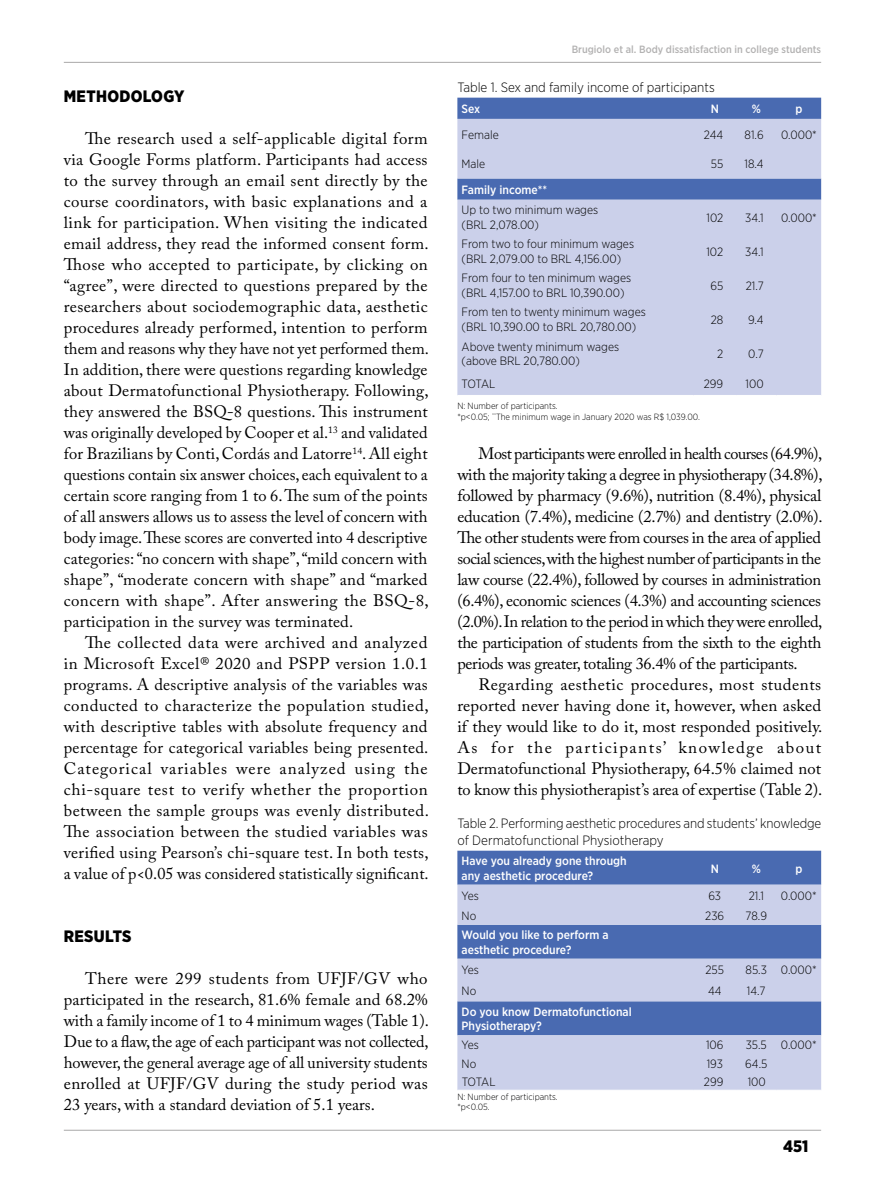
<style>
.page{position:relative;width:885px;height:1187px;background:#fff}
.page>*{position:absolute;margin:0;border:0;box-sizing:border-box;transform-origin:0 0}
.t1{font:16.5px/21px "Adobe Caslon Pro";color:#000;text-align:justify}
.t2{font:900 16.5px "Gotham Narrow";letter-spacing:.02em;color:#000}
.t3{font:300 13.5px/16.2px "Gotham Narrow";letter-spacing:-.005em;color:#000}
.t4{font:300 12px/14.4px "Gotham Narrow";color:#000}
.t5{font:500 12px/14.4px "Gotham Narrow";color:#fff}
.t6{font:500 10.5px "Gotham Narrow";color:#b3b2b2}
.t7{font:300 9px/10.8px "Gotham Narrow";color:#000}
</style>
<div class="page">
<hr style="left:64px;top:62px;width:757px;height:1px;background:#b3b2b2">
<hr style="left:64px;top:1129px;width:757px;height:1px;background:#b3b2b2">
<div style="left:457px;top:98px;width:364px;height:21px;background:#496ab1"></div>
<svg style="left:457px;top:119px;width:364px;height:276px;background:#c1c8e5"></svg>
<div style="left:457px;top:850px;width:364px;height:34px;background:#496ab1"></div>
<svg style="left:457px;top:884px;width:364px;height:205px;background:#a0aed7"></svg>
<p class="t2" style="left:64px;top:85px;width:122px">METHODOLOGY</p>
<p class="t1" style="left:64px;top:128px;width:366px;text-indent:21px">The research used a self-applicable digital form via Google Forms platform. Participants had access to the survey through an email sent directly by the course coordinators, with basic explanations and a link for participation. When visiting the indicated email address, they read the informed consent form.<br>Those who accepted to participate, by clicking on “agree”, were directed to questions prepared by the researchers about sociodemographic data, aesthetic procedures already performed, intention to perform them and reasons why they have not yet performed them.<br>In addition, there were questions regarding knowledge about Dermatofunctional Physiotherapy. Following, they answered the BSQ-8 questions. This instrument was originally developed by Cooper et al.<sup>13</sup> and validated for Brazilians by Conti, Cordás and Latorre<sup>14</sup>. All eight questions contain six answer choices, each equivalent to a certain score ranging from 1 to 6. The sum of the points of all answers allows us to assess the level of concern with body image. These scores are converted into 4 descriptive categories: “no concern with shape”, “mild concern with shape”, “moderate concern with shape” and “marked concern with shape”. After answering the BSQ-8, participation in the survey was terminated.</p>
<p class="t1" style="left:64px;top:632px;width:366px;text-indent:21px">The collected data were archived and analyzed in Microsoft Excel® 2020 and PSPP version 1.0.1 programs. A descriptive analysis of the variables was conducted to characterize the population studied, with descriptive tables with absolute frequency and percentage for categorical variables being presented.<br>Categorical variables were analyzed using the chi-square test to verify whether the proportion between the sample groups was evenly distributed.<br>The association between the studied variables was verified using Pearson’s chi-square test. In both tests, a value of p&lt;0.05 was considered statistically significant.</p>
<p class="t2" style="left:64px;top:925px;width:69px">RESULTS</p>
<p class="t1" style="left:64px;top:968px;width:366px;text-indent:21px">There were 299 students from UFJF/GV who participated in the research, 81.6% female and 68.2% with a family income of 1 to 4 minimum wages (Table 1).<br>Due to a flaw, the age of each participant was not collected, however, the general average age of all university students enrolled at UFJF/GV during the study period was 23 years, with a standard deviation of 5.1 years.</p>
<p class="t6" style="left:571px;top:42px;width:251px">Brugiolo et al. Body dissatisfaction in college students</p>
<p class="t3" style="left:457px;top:78px;width:259px">Table 1. Sex and family income of participants</p>
<p class="t5" style="left:461px;top:101px;width:20px">Sex</p>
<p class="t5" style="left:710px;top:101px;width:10px">N</p>
<p class="t5" style="left:751px;top:101px;width:11px">%</p>
<p class="t5" style="left:795px;top:101px;width:8px">p</p>
<p class="t4" style="left:461px;top:127px;width:39px">Female</p>
<p class="t4" style="left:703px;top:127px;width:21px">244</p>
<p class="t4" style="left:744px;top:127px;width:21px">81.6</p>
<p class="t4" style="left:781px;top:127px;width:37px">0.000*</p>
<p class="t4" style="left:461px;top:157px;width:25px">Male</p>
<p class="t4" style="left:710px;top:157px;width:14px">55</p>
<p class="t4" style="left:744px;top:157px;width:21px">18.4</p>
<p class="t5" style="left:461px;top:182px;width:87px">Family income**</p>
<p class="t4" style="left:461px;top:203px;width:138px">Up to two minimum wages (BRL 2,078.00)</p>
<p class="t4" style="left:706px;top:210px;width:18px">102</p>
<p class="t4" style="left:745px;top:210px;width:20px">34.1</p>
<p class="t4" style="left:781px;top:210px;width:37px">0.000*</p>
<p class="t4" style="left:461px;top:237px;width:174px">From two to four minimum wages (BRL 2,079.00 to BRL 4,156.00)</p>
<p class="t4" style="left:706px;top:244px;width:18px">102</p>
<p class="t4" style="left:745px;top:244px;width:20px">34.1</p>
<p class="t4" style="left:461px;top:271px;width:171px">From four to ten minimum wages (BRL 4,157.00 to BRL 10,390.00)</p>
<p class="t4" style="left:710px;top:278px;width:14px">65</p>
<p class="t4" style="left:745px;top:278px;width:19px">21.7</p>
<p class="t4" style="left:461px;top:305px;width:186px">From ten to twenty minimum wages (BRL 10,390.00 to BRL 20,780.00)</p>
<p class="t4" style="left:710px;top:312px;width:14px">28</p>
<p class="t4" style="left:748px;top:312px;width:17px">9.4</p>
<p class="t4" style="left:461px;top:339px;width:159px">Above twenty minimum wages (above BRL 20,780.00)</p>
<p class="t4" style="left:717px;top:346px;width:8px">2</p>
<p class="t4" style="left:748px;top:346px;width:17px">0.7</p>
<p class="t4" style="left:461px;top:376px;width:35px">TOTAL</p>
<p class="t4" style="left:703px;top:376px;width:21px">299</p>
<p class="t4" style="left:745px;top:376px;width:20px">100</p>
<p class="t7" style="left:457px;top:400px;width:244px">N: Number of participants.<br>*p&lt;0.05; <sup>**</sup>The minimum wage in January 2020 was R$ 1,039.00.</p>
<p class="t1" style="left:457px;top:443px;width:366px;text-indent:21px">Most participants were enrolled in health courses (64.9%), with the majority taking a degree in physiotherapy (34.8%), followed by pharmacy (9.6%), nutrition (8.4%), physical education (7.4%), medicine (2.7%) and dentistry (2.0%).<br>The other students were from courses in the area of applied social sciences, with the highest number of participants in the law course (22.4%), followed by courses in administration (6.4%), economic sciences (4.3%) and accounting sciences (2.0%). In relation to the period in which they were enrolled, the participation of students from the sixth to the eighth periods was greater, totaling 36.4% of the participants.</p>
<p class="t1" style="left:457px;top:674px;width:366px;text-indent:21px">Regarding aesthetic procedures, most students reported never having done it, however, when asked if they would like to do it, most responded positively.<br>As for the participants’ knowledge about Dermatofunctional Physiotherapy, 64.5% claimed not to know this physiotherapist’s area of expertise (Table 2).</p>
<p class="t3" style="left:457px;top:815px;width:365px">Table 2. Performing aesthetic procedures and students’ knowledge of Dermatofunctional Physiotherapy</p>
<p class="t5" style="left:461px;top:853px;width:166px">Have you already gone through any aesthetic procedure?</p>
<p class="t5" style="left:710px;top:860px;width:10px">N</p>
<p class="t5" style="left:751px;top:860px;width:11px">%</p>
<p class="t5" style="left:795px;top:860px;width:8px">p</p>
<p class="t4" style="left:461px;top:887px;width:19px">Yes</p>
<p class="t4" style="left:708px;top:887px;width:14px">63</p>
<p class="t4" style="left:748px;top:887px;width:17px">21.1</p>
<p class="t4" style="left:780px;top:887px;width:37px">0.000*</p>
<p class="t4" style="left:461px;top:907px;width:16px">No</p>
<p class="t4" style="left:705px;top:907px;width:20px">236</p>
<p class="t4" style="left:745px;top:907px;width:23px">78.9</p>
<p class="t5" style="left:461px;top:927px;width:148px">Would you like to perform a aesthetic procedure?</p>
<p class="t4" style="left:461px;top:962px;width:19px">Yes</p>
<p class="t4" style="left:705px;top:962px;width:20px">255</p>
<p class="t4" style="left:745px;top:962px;width:73px">85.3 0.000*</p>
<p class="t4" style="left:461px;top:983px;width:16px">No</p>
<p class="t4" style="left:708px;top:983px;width:15px">44</p>
<p class="t4" style="left:746px;top:983px;width:20px">14.7</p>
<p class="t5" style="left:461px;top:1004px;width:171px">Do you know Dermatofunctional<br>Physiotherapy?</p>
<p class="t4" style="left:461px;top:1037px;width:19px">Yes</p>
<p class="t4" style="left:706px;top:1037px;width:19px">106</p>
<p class="t4" style="left:745px;top:1037px;width:72px">35.5 0.000*</p>
<p class="t4" style="left:461px;top:1055px;width:16px">No</p>
<p class="t4" style="left:706px;top:1055px;width:18px">193</p>
<p class="t4" style="left:745px;top:1055px;width:24px">64.5</p>
<p class="t4" style="left:461px;top:1074px;width:35px">TOTAL</p>
<p class="t4" style="left:703px;top:1074px;width:21px">299</p>
<p class="t4" style="left:747px;top:1074px;width:20px">100</p>
<p class="t7" style="left:457px;top:1090px;width:102px">N: Number of participants. *p&lt;0.05.</p>
<p class="t2" style="left:783px;top:1135px;width:27px">451</p>
</div>
